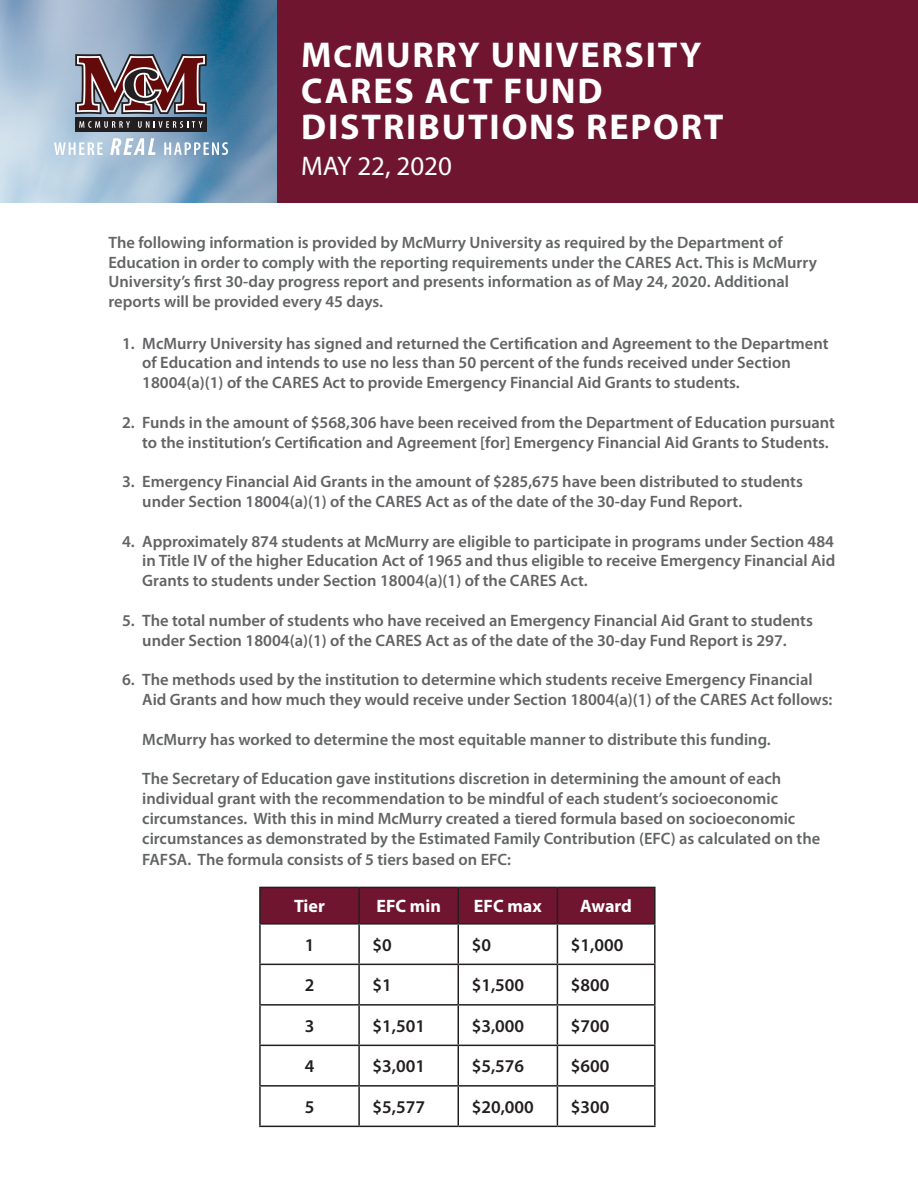
<style>
.page{position:relative;width:918px;height:1188px;background:#fff}
.page>*{position:absolute;margin:0;border:0;box-sizing:border-box;transform-origin:0 0}
.t1{font:700 36px "Myriad Pro";letter-spacing:.05em;color:#fff}
.t2{font:27px "Myriad Pro";color:#fff}
.t3{font:600 18px "Myriad Pro";color:#231f20}
.t4{font:700 18px "Myriad Pro";color:#fff}
.t5{font:600 16.5px/19.8px "Myriad Pro";color:#636366}
.t6{font:600 16.5px/19.8px "Myriad Pro";color:#626465}
.s1{font-size:31.5px}
</style>
<div class="page">
<img style="left:0;top:0;width:278px;height:202px">
<div style="left:278px;top:0;width:640px;height:202px;background:#6f1530"></div>
<svg style="left:54px;top:142px;width:49px;height:13px"></svg>
<svg style="left:110px;top:138px;width:46px;height:17px"></svg>
<svg style="left:164px;top:142px;width:64px;height:13px"></svg>
<div style="left:75px;top:117px;width:132px;height:15px;background:#231f20"></div>
<svg style="left:75px;top:54px;width:132px;height:60px;background:#7b5e65"></svg>
<svg style="left:79px;top:121px;width:51px;height:7px"></svg>
<svg style="left:138px;top:121px;width:65px;height:7px"></svg>
<div style="left:261px;top:888px;width:393px;height:35px;background:#6f1530"></div>
<hr style="left:259px;top:1046px;width:2px;height:39px;background:#231f20">
<hr style="left:358px;top:1046px;width:2px;height:39px;background:#231f20">
<hr style="left:458px;top:1046px;width:1px;height:39px;background:#231f20">
<hr style="left:557px;top:1046px;width:1px;height:39px;background:#231f20">
<hr style="left:654px;top:1046px;width:2px;height:39px;background:#231f20">
<hr style="left:259px;top:887px;width:100px;height:1px;background:#231f20">
<hr style="left:259px;top:888px;width:2px;height:35px;background:#231f20">
<hr style="left:359px;top:887px;width:99px;height:1px;background:#231f20">
<hr style="left:458px;top:887px;width:99px;height:1px;background:#231f20">
<hr style="left:557px;top:887px;width:99px;height:1px;background:#231f20">
<hr style="left:654px;top:888px;width:2px;height:35px;background:#231f20">
<hr style="left:358px;top:888px;width:2px;height:35px;background:#231f20">
<hr style="left:458px;top:888px;width:1px;height:35px;background:#231f20">
<hr style="left:557px;top:888px;width:1px;height:35px;background:#231f20">
<hr style="left:259px;top:923px;width:100px;height:2px;background:#231f20">
<hr style="left:359px;top:923px;width:99px;height:2px;background:#231f20">
<hr style="left:458px;top:923px;width:99px;height:2px;background:#231f20">
<hr style="left:557px;top:923px;width:99px;height:2px;background:#231f20">
<hr style="left:259px;top:925px;width:2px;height:39px;background:#231f20">
<hr style="left:358px;top:925px;width:2px;height:39px;background:#231f20">
<hr style="left:458px;top:925px;width:1px;height:39px;background:#231f20">
<hr style="left:557px;top:925px;width:1px;height:39px;background:#231f20">
<hr style="left:654px;top:925px;width:2px;height:39px;background:#231f20">
<hr style="left:259px;top:964px;width:100px;height:1px;background:#231f20">
<hr style="left:259px;top:965px;width:2px;height:39px;background:#231f20">
<hr style="left:359px;top:964px;width:99px;height:1px;background:#231f20">
<hr style="left:358px;top:965px;width:2px;height:39px;background:#231f20">
<hr style="left:458px;top:964px;width:99px;height:1px;background:#231f20">
<hr style="left:458px;top:965px;width:1px;height:39px;background:#231f20">
<hr style="left:557px;top:964px;width:99px;height:1px;background:#231f20">
<hr style="left:557px;top:965px;width:1px;height:39px;background:#231f20">
<hr style="left:654px;top:965px;width:2px;height:39px;background:#231f20">
<hr style="left:259px;top:1004px;width:100px;height:2px;background:#231f20">
<hr style="left:259px;top:1006px;width:2px;height:39px;background:#231f20">
<hr style="left:359px;top:1004px;width:99px;height:2px;background:#231f20">
<hr style="left:358px;top:1006px;width:2px;height:39px;background:#231f20">
<hr style="left:458px;top:1004px;width:99px;height:2px;background:#231f20">
<hr style="left:458px;top:1006px;width:1px;height:39px;background:#231f20">
<hr style="left:557px;top:1004px;width:99px;height:2px;background:#231f20">
<hr style="left:557px;top:1006px;width:1px;height:39px;background:#231f20">
<hr style="left:654px;top:1006px;width:2px;height:39px;background:#231f20">
<hr style="left:259px;top:1045px;width:100px;height:1px;background:#231f20">
<hr style="left:359px;top:1045px;width:99px;height:1px;background:#231f20">
<hr style="left:458px;top:1045px;width:99px;height:1px;background:#231f20">
<hr style="left:557px;top:1045px;width:99px;height:1px;background:#231f20">
<hr style="left:259px;top:1085px;width:100px;height:2px;background:#231f20">
<hr style="left:259px;top:1087px;width:2px;height:39px;background:#231f20">
<hr style="left:359px;top:1085px;width:99px;height:2px;background:#231f20">
<hr style="left:358px;top:1087px;width:2px;height:39px;background:#231f20">
<hr style="left:458px;top:1085px;width:99px;height:2px;background:#231f20">
<hr style="left:458px;top:1087px;width:1px;height:39px;background:#231f20">
<hr style="left:557px;top:1085px;width:99px;height:2px;background:#231f20">
<hr style="left:557px;top:1087px;width:1px;height:39px;background:#231f20">
<hr style="left:654px;top:1087px;width:2px;height:39px;background:#231f20">
<hr style="left:259px;top:1126px;width:100px;height:1px;background:#231f20">
<hr style="left:359px;top:1126px;width:99px;height:1px;background:#231f20">
<hr style="left:458px;top:1126px;width:99px;height:1px;background:#231f20">
<hr style="left:557px;top:1126px;width:99px;height:1px;background:#231f20">
<p class="t1" style="left:301px;top:32px;width:402px">M<span class="s1">C</span>MURRY UNIVERSITY</p>
<p class="t1" style="left:301px;top:68px;width:303px">CARES ACT FUND</p>
<p class="t1" style="left:301px;top:104px;width:424px">DISTRIBUTIONS REPORT</p>
<p class="t2" style="left:301px;top:149px;width:152px">MAY 22, 2020</p>
<p class="t6" style="left:109px;top:232px;width:710px">The following information is provided by McMurry University as required by the Department of Education in order to comply with the reporting requirements under the CARES Act. This is McMurry University’s first 30-day progress report and presents information as of May 24, 2020. Additional reports will be provided every 45 days.</p>
<p class="t5" style="left:142px;top:333px;width:688px;text-indent:-20px">1. McMurry University has signed and returned the Certification and Agreement to the Department of Education and intends to use no less than 50 percent of the funds received under Section<br>18004(a)(1) of the CARES Act to provide Emergency Financial Aid Grants to students.</p>
<p class="t5" style="left:142px;top:412px;width:694px;text-indent:-20px">2. Funds in the amount of $568,306 have been received from the Department of Education pursuant to the institution’s Certification and Agreement [for] Emergency Financial Aid Grants to Students.</p>
<p class="t5" style="left:142px;top:471px;width:662px;text-indent:-20px">3. Emergency Financial Aid Grants in the amount of $285,675 have been distributed to students under Section 18004(a)(1) of the CARES Act as of the date of the 30-day Fund Report.</p>
<p class="t5" style="left:142px;top:531px;width:695px;text-align:justify;text-indent:-20px">4. Approximately 874 students at McMurry are eligible to participate in programs under Section 484 in Title IV of the higher Education Act of 1965 and thus eligible to receive Emergency Financial Aid Grants to students under Section 18004(a)(1) of the CARES Act.</p>
<p class="t5" style="left:122px;top:610px;width:692px;text-align:center">5. The total number of students who have received an Emergency Financial Aid Grant to students under Section 18004(a)(1) of the CARES Act as of the date of the 30-day Fund Report is 297.</p>
<p class="t5" style="left:142px;top:669px;width:692px;text-indent:-20px">6. The methods used by the institution to determine which students receive Emergency Financial<br>Aid Grants and how much they would receive under Section 18004(a)(1) of the CARES Act follows:</p>
<p class="t6" style="left:142px;top:729px;width:630px">McMurry has worked to determine the most equitable manner to distribute this funding.</p>
<p class="t6" style="left:142px;top:768px;width:680px">The Secretary of Education gave institutions discretion in determining the amount of each individual grant with the recommendation to be mindful of each student’s socioeconomic circumstances. With this in mind McMurry created a tiered formula based on socioeconomic circumstances as demonstrated by the Estimated Family Contribution (EFC) as calculated on the</p>
<p class="t6" style="left:142px;top:849px;width:370px">FAFSA. The formula consists of 5 tiers based on EFC:</p>
<p class="t4" style="left:294px;top:895px;width:32px">Tier</p>
<p class="t4" style="left:376px;top:895px;width:66px">EFC min</p>
<p class="t4" style="left:474px;top:895px;width:69px">EFC max</p>
<p class="t4" style="left:580px;top:895px;width:53px">Award</p>
<p class="t3" style="left:305px;top:933px;width:11px">1</p>
<p class="t3" style="left:373px;top:933px;width:21px">$0</p>
<p class="t3" style="left:472px;top:933px;width:21px">$0</p>
<p class="t3" style="left:571px;top:933px;width:54px">$1,000</p>
<p class="t3" style="left:305px;top:974px;width:11px">2</p>
<p class="t3" style="left:373px;top:974px;width:21px">$1</p>
<p class="t3" style="left:472px;top:974px;width:54px">$1,500</p>
<p class="t3" style="left:571px;top:974px;width:40px">$800</p>
<p class="t3" style="left:305px;top:1014px;width:11px">3</p>
<p class="t3" style="left:373px;top:1014px;width:54px">$1,501</p>
<p class="t3" style="left:472px;top:1014px;width:54px">$3,000</p>
<p class="t3" style="left:571px;top:1014px;width:40px">$700</p>
<p class="t3" style="left:305px;top:1055px;width:11px">4</p>
<p class="t3" style="left:373px;top:1055px;width:54px">$3,001</p>
<p class="t3" style="left:472px;top:1055px;width:54px">$5,576</p>
<p class="t3" style="left:571px;top:1055px;width:40px">$600</p>
<p class="t3" style="left:305px;top:1095px;width:11px">5</p>
<p class="t3" style="left:373px;top:1095px;width:54px">$5,577</p>
<p class="t3" style="left:472px;top:1095px;width:64px">$20,000</p>
<p class="t3" style="left:571px;top:1095px;width:40px">$300</p>
</div>
